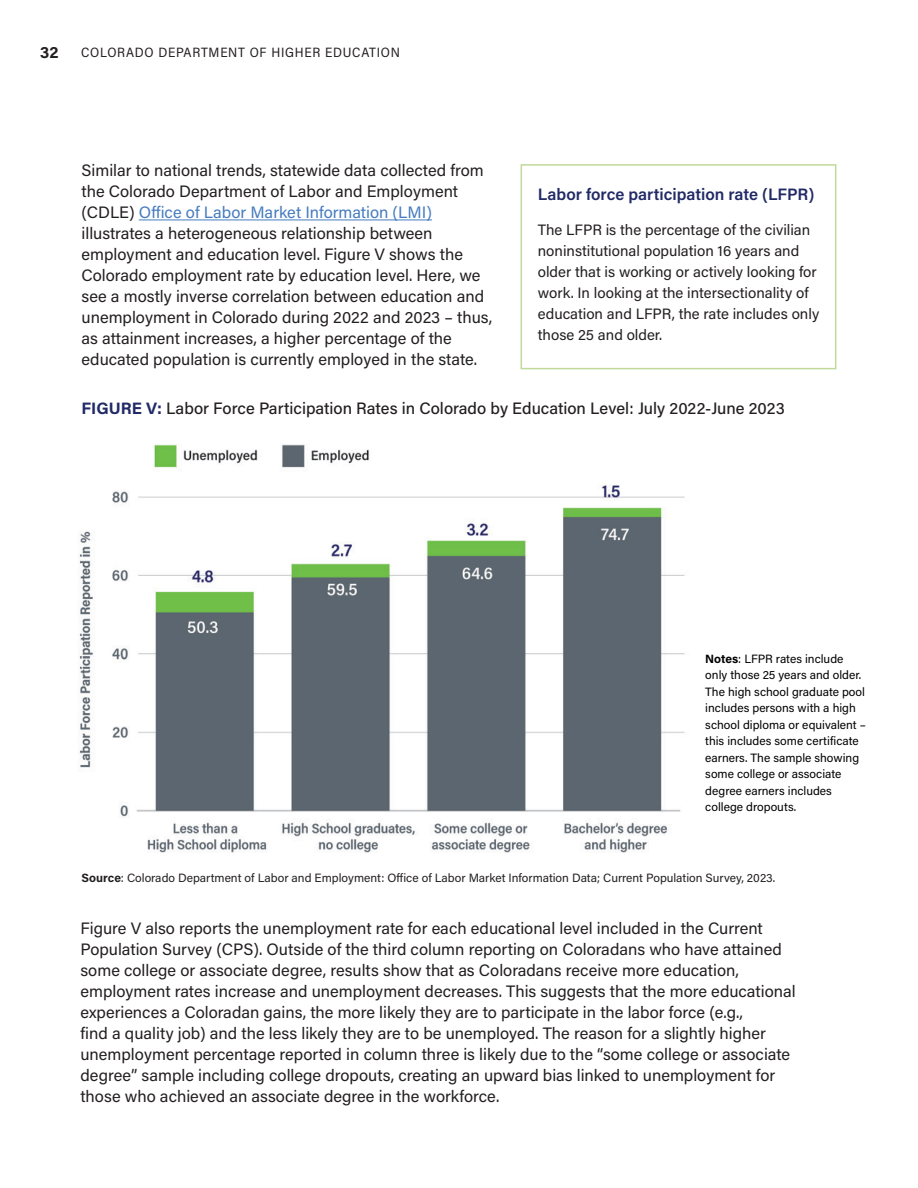
<style>
.page{position:relative;width:918px;height:1188px;background:#fff}
.page>*{position:absolute;margin:0;border:0;box-sizing:border-box;transform-origin:0 0}
.Body_Copy{font:16.5px/21px "Acumin Pro";color:#231f20}
.Body_Copy-2{font:500 16.5px "Acumin Pro";color:#231f20}
.Body_Copy-3{font:600 16.5px "Acumin Pro";color:#212a66}
.t1{font:700 16.5px "Acumin Pro";color:#231f20}
.Body_Copy-4{font:15px/21px "Acumin Pro";color:#231f20}
.t2{font:13.5px "Acumin Pro Semi Cond";letter-spacing:.055em;color:#231f20}
.Body_Copy-5{font:12px/16.5px "Acumin Pro";color:#000}
.Footnote_text{font:12px "Acumin Pro";color:#231f20}
.s1{color:#467cbf}
.s2{font-weight:700;color:#212a66}
.s3{font-weight:700}
</style>
<div class="page">
<img style="left:79px;top:444px;width:606px;height:409px">
<hr style="left:139px;top:220px;width:293px;height:1px;background:#467cbf">
<div style="left:521px;top:164px;width:315px;height:205px;border:2px solid #c1da99"></div>
<p class="t1" style="left:40px;top:40px;width:20px">32</p>
<p class="t2" style="left:81px;top:43px;width:320px">COLORADO DEPARTMENT OF HIGHER EDUCATION</p>
<p class="Body_Copy" style="left:82px;top:159px;width:412px">Similar to national trends, statewide data collected from the Colorado Department of Labor and Employment (CDLE) <span class="s1">Office of Labor Market Information (LMI) </span>illustrates a heterogeneous relationship between employment and education level. Figure V shows the Colorado employment rate by education level. Here, we see a mostly inverse correlation between education and unemployment in Colorado during 2022 and 2023 – thus, as attainment increases, a higher percentage of the educated population is currently employed in the state.</p>
<p class="Body_Copy-3" style="left:538px;top:183px;width:278px">Labor force participation rate (LFPR)</p>
<p class="Body_Copy-4" style="left:538px;top:218px;width:283px">The LFPR is the percentage of the civilian noninstitutional population 16 years and older that is working or actively looking for work. In looking at the intersectionality of education and LFPR, the rate includes only those 25 and older.</p>
<p class="Body_Copy-2" style="left:82px;top:397px;width:705px"><span class="s2">FIGURE V:</span> Labor Force Participation Rates in Colorado by Education Level: July 2022-June 2023</p>
<p class="Body_Copy-5" style="left:705px;top:650px;width:162px"><span class="s3">Notes</span>: LFPR rates include only those 25 years and older.<br>The high school graduate pool includes persons with a high school diploma or equivalent – this includes some certificate earners. The sample showing some college or associate degree earners includes college dropouts.</p>
<p class="Footnote_text" style="left:82px;top:870px;width:695px"><span class="s3">Source</span>: Colorado Department of Labor and Employment: Office of Labor Market Information Data; Current Population Survey, 2023.</p>
<p class="Body_Copy" style="left:80px;top:918px;width:717px">Figure V also reports the unemployment rate for each educational level included in the Current Population Survey (CPS). Outside of the third column reporting on Coloradans who have attained some college or associate degree, results show that as Coloradans receive more education, employment rates increase and unemployment decreases. This suggests that the more educational experiences a Coloradan gains, the more likely they are to participate in the labor force (e.g.,<br>find a quality job) and the less likely they are to be unemployed. The reason for a slightly higher unemployment percentage reported in column three is likely due to the “some college or associate degree” sample including college dropouts, creating an upward bias linked to unemployment for those who achieved an associate degree in the workforce.</p>
</div>
